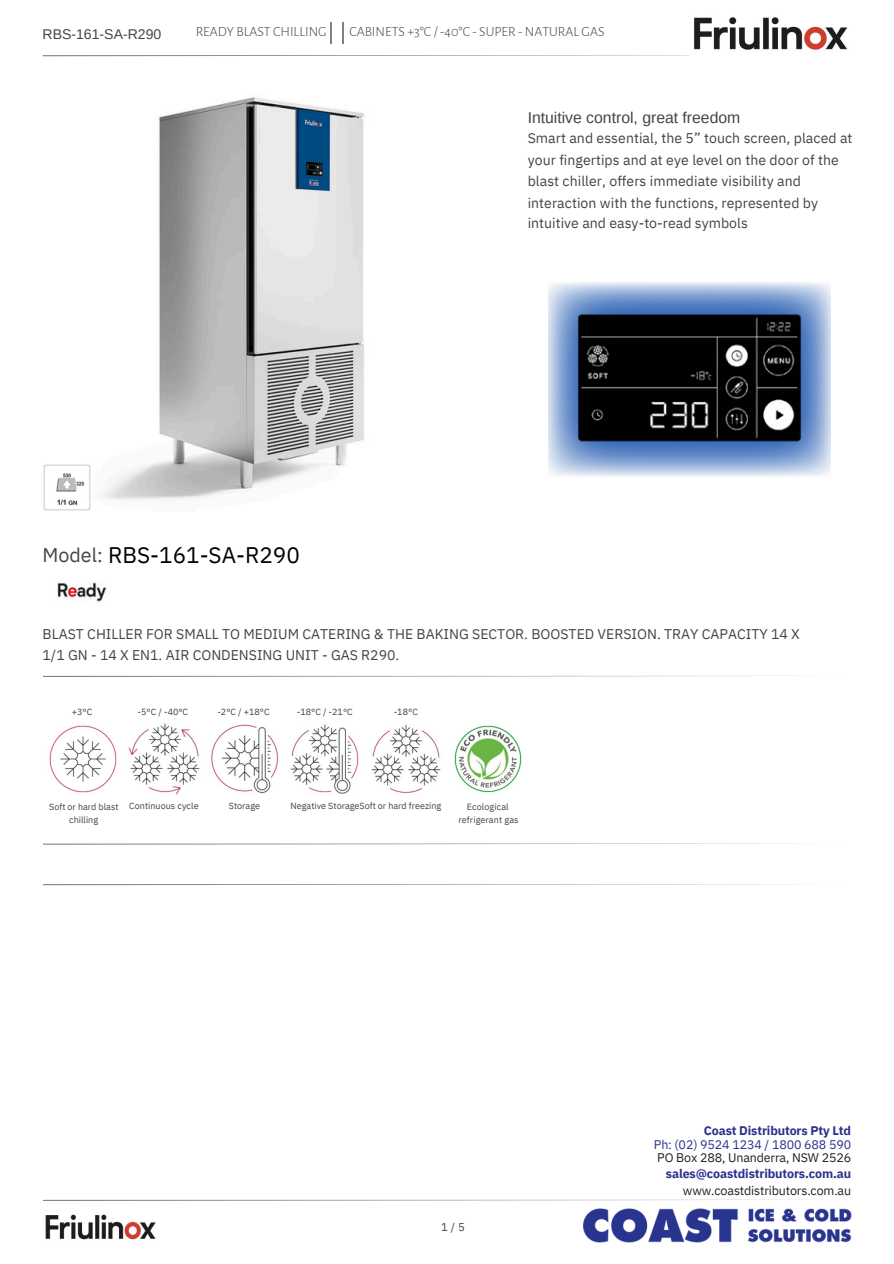
<style>
.page{position:relative;width:894px;height:1264px;background:#fff}
.page>*{position:absolute;margin:0;border:0;box-sizing:border-box;transform-origin:0 0}
.t1{font:22.5px "IBM Plex Sans";color:#000}
.t2{font:19.65px "IBM Plex Sans";color:#444}
.t3{font:15.75px "Arimo";color:#444}
.t4{font:14.1px/21.1px "IBM Plex Sans";letter-spacing:.005em;color:#444}
.t5{font:300 14.1px "Alegreya Sans";color:#444}
.t6{font:14.1px "Arimo";color:#444}
.t7{font:12.45px/13.6px "IBM Plex Sans";letter-spacing:-.01em;color:#2b328c;text-align:justify}
.t8{font:700 12.45px/16.6px "IBM Plex Sans";letter-spacing:-.01em;color:#2b328c;text-align:right}
.t9{font:11.25px "IBM Plex Sans";color:#444}
.t10{font:9px/13.5px "IBM Plex Sans";color:#444;text-align:center}
.s1{font-weight:700}
.s2{color:#231f20}
.s3{font-weight:400;color:#231f20}
</style>
<div class="page">
<svg style="left:43px;top:55px;width:646px;height:1px"></svg>
<svg style="left:330px;top:22px;width:1px;height:22px"></svg>
<svg style="left:343px;top:22px;width:1px;height:22px"></svg>
<img style="left:694px;top:17px;width:154px;height:33px">
<svg style="left:43px;top:1199px;width:746px;height:1px"></svg>
<img style="left:45px;top:1214px;width:111px;height:26px">
<img style="left:103px;top:97px;width:261px;height:403px">
<img style="left:548px;top:282px;width:282px;height:195px">
<img style="left:57px;top:582px;width:50px;height:20px">
<svg style="left:43px;top:676px;width:670px;height:1px"></svg>
<svg style="left:43px;top:843px;width:746px;height:1px"></svg>
<svg style="left:43px;top:884px;width:746px;height:1px"></svg>
<img style="left:49px;top:723px;width:473px;height:72px">
<img style="left:43px;top:464px;width:48px;height:47px">
<img style="left:583px;top:1208px;width:268px;height:35px">
<h6 class="t6" style="left:43px;top:26px;width:120px">RBS-161-SA-R290</h6>
<p class="t5" style="left:196px;top:25px;width:132px">READY BLAST CHILLING</p>
<p class="t5" style="left:349px;top:25px;width:256px">CABINETS +3°C / -40°C - SUPER - NATURAL GAS</p>
<h5 class="t2" style="left:43px;top:542px;width:62px">Model:</h5>
<p class="t1" style="left:108px;top:540px;width:193px">RBS-161-SA-R290</p>
<p class="t3" style="left:527px;top:109px;width:214px">Intuitive control, great freedom</p>
<p class="t4" style="left:527px;top:127px;width:326px">Smart and essential, the 5” touch screen, placed at your fingertips and at eye level on the door of the blast chiller, offers immediate visibility and interaction with the functions, represented by intuitive and easy-to-read symbols</p>
<p class="t4" style="left:43px;top:623px;width:758px">BLAST CHILLER FOR SMALL TO MEDIUM CATERING &amp; THE BAKING SECTOR. BOOSTED VERSION. TRAY CAPACITY 14 X<br>1/1 GN - 14 X EN1. AIR CONDENSING UNIT - GAS R290.</p>
<p class="t10" style="left:72px;top:704px;width:22px">+3°C</p>
<h6 class="t10" style="left:138px;top:704px;width:52px">-5°C / -40°C</h6>
<h6 class="t10" style="left:217px;top:704px;width:54px">-2°C / +18°C</h6>
<p class="t10" style="left:297px;top:704px;width:57px">-18°C / -21°C</p>
<h6 class="t10" style="left:393px;top:704px;width:26px">-18°C</h6>
<p class="t10" style="left:49px;top:799px;width:71px">Soft or hard blast chilling</p>
<p class="t10" style="left:129px;top:799px;width:71px">Continuous cycle</p>
<p class="t10" style="left:229px;top:799px;width:33px">Storage</p>
<p class="t10" style="left:290px;top:799px;width:152px">Negative StorageSoft or hard freezing</p>
<p class="t10" style="left:458px;top:799px;width:62px">Ecological refrigerant gas</p>
<h6 class="t9" style="left:441px;top:1219px;width:25px">1/5</h6>
<p class="t7" style="left:653px;top:1123px;width:199px;text-indent:50px"><span class="s1">Coast Distributors Pty Ltd </span>Ph: (02) 9524 1234 / 1800 688 590<br><span class="s2">PO Box 288, Unanderra, NSW 2526</span></p>
<p class="t8" style="left:665px;top:1164px;width:187px">sales@coastdistributors.com.au <span class="s3">www.coastdistributors.com.au</span></p>
</div>
